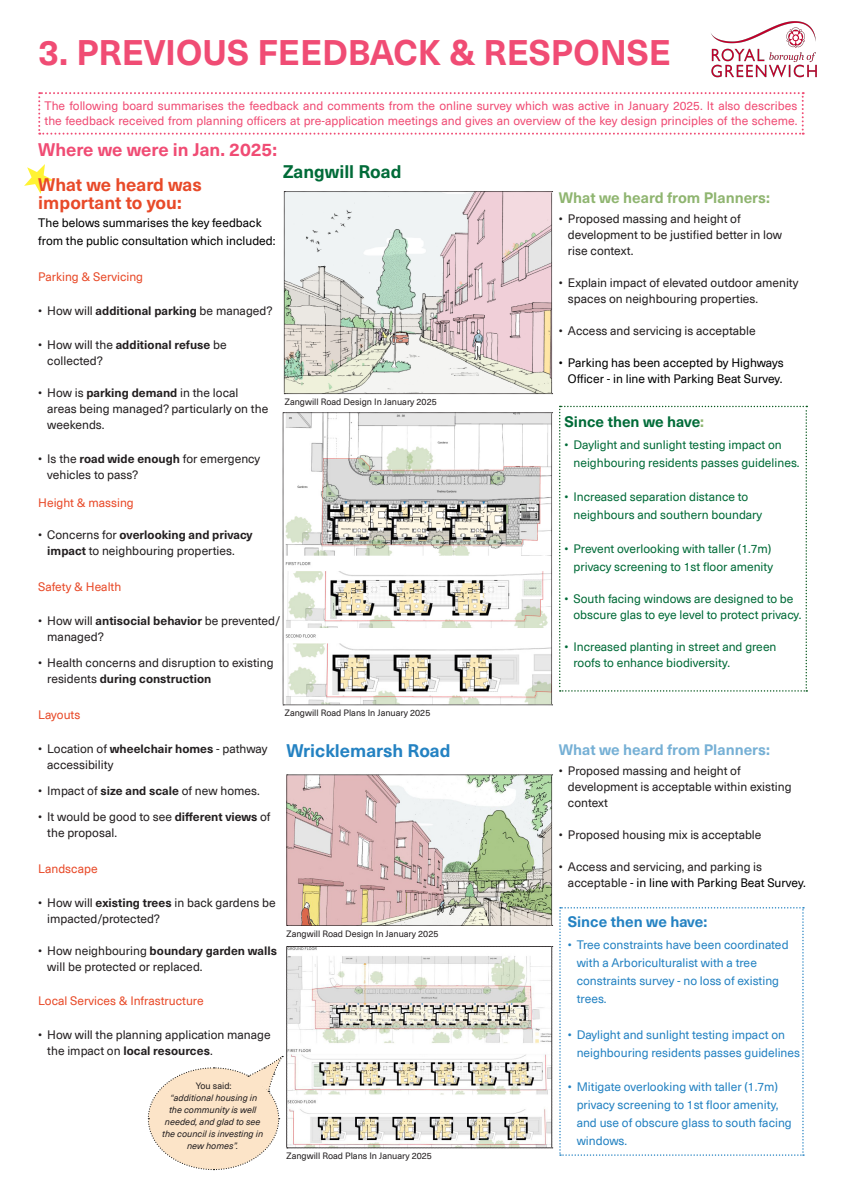
<style>
.page{position:relative;width:842px;height:1192px;background:#fff}
.page>*{position:absolute;margin:0;border:0;box-sizing:border-box;transform-origin:0 0}
.Header__Orange{font:700 35px "Neue Haas Unica Pro";color:#f04c74}
.Content__body{font:700 18px/18px "Neue Haas Unica Pro";color:#e84a29}
.Content__body-2{font:700 18px "Neue Haas Unica Pro";color:#f04c74}
.Content__body-3{font:700 18px "Neue Haas Unica Pro";color:#2482c2}
.Content__body-4{font:700 18px "Neue Haas Unica Pro";color:#006b38}
.Content__Heading{font:700 15px "Neue Haas Unica Pro";color:#8fb570}
.Content__Heading-2{font:700 15px "Neue Haas Unica Pro";color:#76b0d5}
.Content__Heading-3{font:700 15px "Neue Haas Unica Pro";color:#006b38}
.Content__Heading-4{font:700 15px "Neue Haas Unica Pro";color:#2482c2}
.t1{font:12px/16px "Neue Haas Unica Pro";color:#231f20}
.t2{font:12px/18px "Neue Haas Unica Pro";color:#006b38}
.t3{font:12px/18px "Neue Haas Unica Pro";color:#2482c2}
.Content__body-5{font:12px/15px "Neue Haas Unica Pro";color:#f04c74}
.Content__body-6{font:12px/18px "Neue Haas Unica Pro";color:#000}
.Content__body-7{font:12px "Neue Haas Unica Pro";color:#e84a29}
.Content__body-8{font:9px "Neue Haas Unica Pro";color:#231f20}
.t4{font:italic 9px/12px "Neue Haas Unica Pro";color:#231f20;text-align:center}
.s1{font-weight:700}
.s2{color:#8fb570}
.s3{color:#000}
</style>
<div class="page">
<img style="left:711px;top:22px;width:106px;height:55px">
<svg style="left:284px;top:191px;width:269px;height:203px"></svg>
<svg style="left:283px;top:412px;width:270px;height:294px"></svg>
<svg style="left:286px;top:775px;width:267px;height:151px"></svg>
<svg style="left:38px;top:92px;width:766px;height:43px"></svg>
<svg style="left:24px;top:164px;width:30px;height:30px"></svg>
<svg style="left:559px;top:406px;width:248px;height:286px"></svg>
<svg style="left:559px;top:907px;width:245px;height:249px"></svg>
<svg style="left:147px;top:946px;width:406px;height:225px"></svg>
<p class="Header__Orange" style="left:38px;top:31px;width:634px">3. PREVIOUS FEEDBACK &amp; RESPONSE</p>
<p class="Content__body-5" style="left:45px;top:99px;width:754px">The following board summarises the feedback and comments from the online survey which was active in January 2025. It also describes the feedback received from planning officers at pre-application meetings and gives an overview of the key design principles of the scheme.</p>
<p class="Content__body-2" style="left:38px;top:139px;width:240px">Where we were in Jan. 2025:</p>
<p class="Content__body-4" style="left:283px;top:160px;width:120px">Zangwill Road</p>
<p class="Content__body" style="left:38px;top:176px;width:165px">What we heard was important to you:</p>
<p class="Content__body-6" style="left:38px;top:214px;width:239px">The belows summarises the key feedback from the public consultation which included:</p>
<p class="Content__body-7" style="left:38px;top:269px;width:106px">Parking &amp; Servicing</p>
<p class="t1" style="left:38px;top:303px;width:236px">• How will <span class="s1">additional parking</span> be managed?</p>
<p class="t1" style="left:47px;top:337px;width:181px;text-indent:-9px">• How will the <span class="s1">additional refuse</span> be collected?</p>
<p class="t1" style="left:47px;top:385px;width:222px;text-indent:-9px">• How is <span class="s1">parking demand</span> in the local areas being managed? particularly on the weekends.</p>
<p class="t1" style="left:47px;top:451px;width:214px;text-indent:-9px">• Is the <span class="s1">road wide enough</span> for emergency vehicles to pass?</p>
<p class="Content__body-7" style="left:38px;top:495px;width:97px">Height &amp; massing</p>
<p class="t1" style="left:47px;top:527px;width:207px;text-indent:-9px">• Concerns for <span class="s1">overlooking and privacy impact</span> to neighbouring properties.</p>
<p class="Content__body-7" style="left:38px;top:579px;width:85px">Safety &amp; Health</p>
<p class="t1" style="left:47px;top:613px;width:235px;text-indent:-9px">• How will <span class="s1">antisocial behavior</span> be prevented/ managed?</p>
<p class="t1" style="left:47px;top:655px;width:228px;text-indent:-9px">• Health concerns and disruption to existing residents <span class="s1">during construction</span></p>
<p class="Content__body-7" style="left:38px;top:707px;width:44px">Layouts</p>
<p class="t1" style="left:47px;top:741px;width:222px;text-indent:-9px">• Location of <span class="s1">wheelchair homes</span> - pathway accessibility</p>
<p class="t1" style="left:38px;top:783px;width:223px">• Impact of <span class="s1">size and scale</span> of new homes.</p>
<p class="t1" style="left:47px;top:809px;width:225px;text-indent:-9px">• It would be good to see <span class="s1">different views</span> of the proposal.</p>
<p class="Content__body-7" style="left:38px;top:861px;width:61px">Landscape</p>
<p class="t1" style="left:47px;top:895px;width:230px;text-indent:-9px">• How will <span class="s1">existing trees</span> in back gardens be impacted/protected?</p>
<p class="t1" style="left:47px;top:943px;width:231px;text-indent:-9px">• How neighbouring <span class="s1">boundary garden walls </span>will be protected or replaced.</p>
<p class="Content__body-7" style="left:38px;top:993px;width:167px">Local Services &amp; Infrastructure</p>
<p class="t1" style="left:47px;top:1027px;width:225px;text-indent:-9px">• How will the planning application manage the impact on <span class="s1">local resources</span>.</p>
<p class="Content__body-8" style="left:285px;top:397px;width:153px">Zangwill Road Design In January 2025</p>
<p class="Content__body-8" style="left:285px;top:708px;width:147px">Zangwill Road Plans In January 2025</p>
<p class="Content__body-3" style="left:287px;top:739px;width:165px">Wricklemarsh Road</p>
<p class="Content__body-8" style="left:287px;top:928px;width:153px">Zangwill Road Design In January 2025</p>
<p class="Content__body-8" style="left:196px;top:1081px;width:37px">You said:</p>
<p class="t4" style="left:162px;top:1092px;width:103px">“additional housing in the community is well needed, and glad to see the council is investing in new homes”.</p>
<p class="Content__body-8" style="left:287px;top:1151px;width:147px">Zangwill Road Plans In January 2025</p>
<p class="Content__Heading" style="left:559px;top:188px;width:212px">What we heard from Planners:</p>
<p class="t1" style="left:568px;top:211px;width:216px;text-indent:-9px">• Proposed massing and height of development to be justified better in low rise context.</p>
<p class="t1" style="left:568px;top:275px;width:232px;text-indent:-9px">• Explain impact of elevated outdoor amenity spaces on neighbouring properties.</p>
<p class="t1" style="left:559px;top:323px;width:198px">• Access and servicing is acceptable</p>
<p class="Content__body-6" style="left:559px;top:355px;width:226px;line-height:16px;text-align:right">• Parking has been accepted by Highways<br>Officer - in line with Parking Beat Survey.</p>
<p class="Content__Heading-3" style="left:564px;top:412px;width:141px">Since then we have<span class="s2">:</span></p>
<p class="t2" style="left:573px;top:436px;width:228px;text-indent:-9px">• Daylight and sunlight testing impact on neighbouring residents passes guidelines.</p>
<p class="t2" style="left:573px;top:488px;width:190px;text-indent:-9px">• Increased separation distance to neighbours and southern boundary</p>
<p class="t2" style="left:564px;top:540px;width:210px;text-align:right">• Prevent overlooking with taller (1.7m) privacy screening to 1st floor amenity</p>
<p class="t2" style="left:573px;top:591px;width:230px;line-height:16px;text-indent:-9px">• South facing windows are designed to be obscure glas to eye level to protect privacy.</p>
<p class="t2" style="left:573px;top:639px;width:205px;line-height:16px;text-indent:-9px">• Increased planting in street and green roofs to enhance biodiversity.</p>
<p class="Content__Heading-2" style="left:559px;top:740px;width:212px">What we heard from Planners:</p>
<p class="t1" style="left:568px;top:763px;width:225px;text-indent:-9px">• Proposed massing and height of development is acceptable within existing context</p>
<p class="t1" style="left:559px;top:827px;width:204px">• Proposed housing mix is acceptable</p>
<p class="t1" style="left:568px;top:859px;width:239px;text-indent:-9px">• Access and servicing, and parking is acceptable <span class="s3">- in line with Parking Beat Survey.</span></p>
<p class="Content__Heading-4" style="left:568px;top:913px;width:141px">Since then we have:</p>
<p class="t3" style="left:577px;top:936px;width:213px;text-indent:-9px">• Tree constraints have been coordinated with a Arboriculturalist with a tree constraints survey - no loss of existing trees.</p>
<p class="t3" style="left:577px;top:1026px;width:225px;text-indent:-9px">• Daylight and sunlight testing impact on neighbouring residents passes guidelines</p>
<p class="t3" style="left:577px;top:1078px;width:217px;text-indent:-9px">• Mitigate overlooking with taller (1.7m) privacy screening to 1st floor amenity, and use of obscure glass to south facing windows.</p>
</div>
